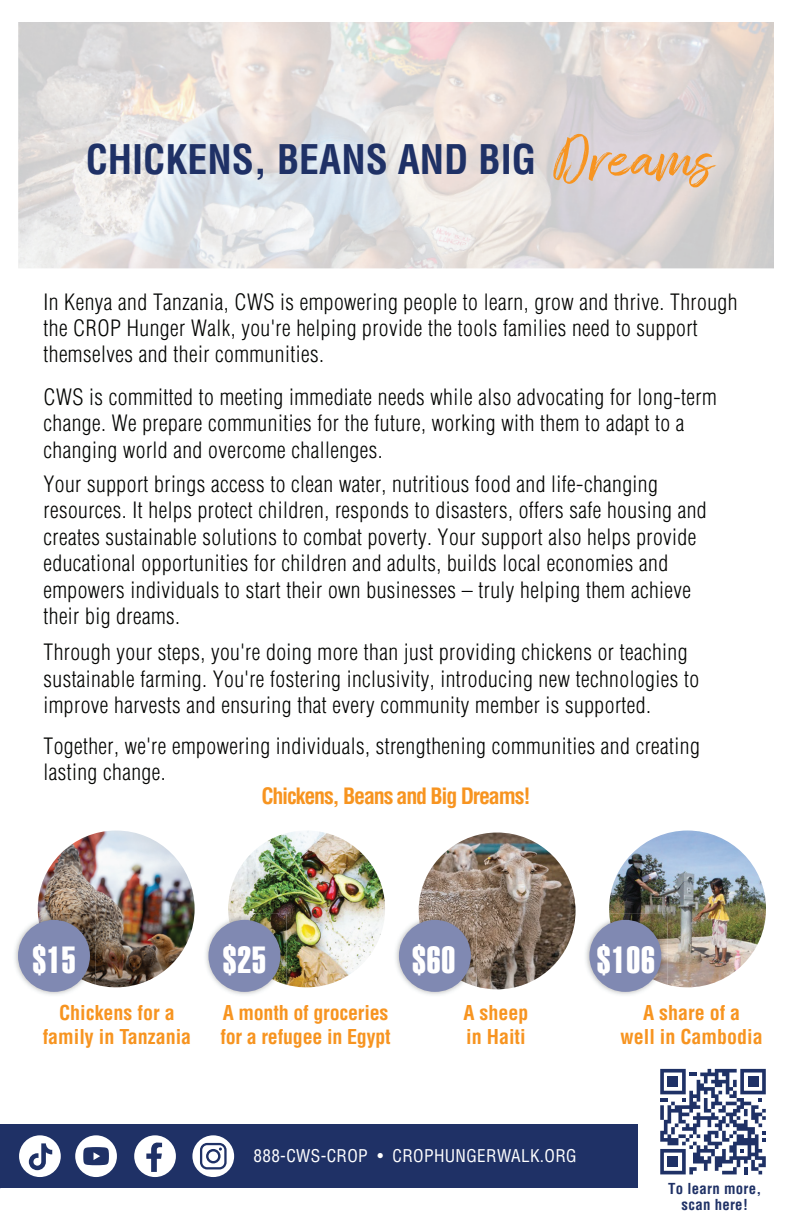
<style>
.page{position:relative;width:792px;height:1224px;background:#fff}
.page>*{position:absolute;margin:0;border:0;box-sizing:border-box;transform-origin:0 0}
.t1{font:700 condensed 39.8px "Helvetica LT Std";color:#1f3166}
.t2{font:37.2px "Helvetica LT Std Extra Comp";letter-spacing:.025em;color:#fff}
.t3{font:300 condensed 22px/26.4px "Helvetica LT Std";letter-spacing:.02em;color:#040503}
.t4{font:700 condensed 22px "Helvetica LT Std";letter-spacing:-.055em;color:#f79420}
.t5{font:700 condensed 20px/24px "Helvetica LT Std";color:#f79420;text-align:center}
.t6{font:condensed 17.2px "Helvetica LT Std";letter-spacing:.02em;color:#fff}
.t7{font:700 condensed 14.8px/16px "Helvetica LT Std";letter-spacing:.02em;color:#1f3166;text-align:center}
.s1{font-family:"Amithen";font-weight:400;font-stretch:normal;font-size:62px;color:#f79420}
</style>
<div class="page">
<img style="left:380px;top:22px;width:394px;height:246px">
<img style="left:18px;top:22px;width:362px;height:246px">
<img style="left:340px;top:259px;width:62px;height:9px">
<img style="left:38px;top:831px;width:157px;height:156px">
<img style="left:14px;top:920px;width:82px;height:75px">
<img style="left:38px;top:914px;width:58px;height:71px">
<div style="left:18px;top:920px;width:72px;height:72px;background:#8089b2;border-radius:50%"></div>
<img style="left:228px;top:831px;width:157px;height:156px">
<img style="left:205px;top:921px;width:81px;height:74px">
<img style="left:228px;top:914px;width:58px;height:71px">
<div style="left:208px;top:920px;width:72px;height:72px;background:#8089b2;border-radius:50%"></div>
<img style="left:419px;top:833px;width:157px;height:156px">
<img style="left:395px;top:914px;width:82px;height:81px">
<img style="left:419px;top:914px;width:58px;height:73px">
<div style="left:399px;top:920px;width:72px;height:72px;background:#8089b2;border-radius:50%"></div>
<img style="left:609px;top:831px;width:157px;height:156px">
<img style="left:585px;top:920px;width:82px;height:75px">
<img style="left:609px;top:914px;width:58px;height:71px">
<div style="left:589px;top:920px;width:72px;height:72px;background:#8089b2;border-radius:50%"></div>
<div style="left:0;top:1124px;width:638px;height:64px;background:#1f3166"></div>
<svg style="left:134px;top:1135px;width:42px;height:42px"></svg>
<svg style="left:192px;top:1135px;width:42px;height:42px"></svg>
<svg style="left:19px;top:1135px;width:42px;height:42px"></svg>
<svg style="left:75px;top:1135px;width:42px;height:42px"></svg>
<svg style="left:660px;top:1069px;width:106px;height:105px"></svg>
<div style="left:668px;top:1076px;width:10px;height:11px;background:#1f3166"></div>
<div style="left:748px;top:1076px;width:11px;height:11px;background:#1f3166"></div>
<div style="left:668px;top:1156px;width:10px;height:11px;background:#1f3166"></div>
<h1 class="t1" style="left:86px;top:134px;width:628px">CHICKENS, BEANS AND BIG <span class="s1">Dreams</span></h1>
<p class="t3" style="left:43px;top:288px;width:696px">In Kenya and Tanzania, CWS is empowering people to learn, grow and thrive. Through the CROP Hunger Walk, you're helping provide the tools families need to support themselves and their communities.</p>
<p class="t3" style="left:43px;top:383px;width:675px">CWS is committed to meeting immediate needs while also advocating for long-term change. We prepare communities for the future, working with them to adapt to a changing world and overcome challenges.</p>
<p class="t3" style="left:43px;top:471px;width:665px">Your support brings access to clean water, nutritious food and life-changing resources. It helps protect children, responds to disasters, offers safe housing and creates sustainable solutions to combat poverty. Your support also helps provide educational opportunities for children and adults, builds local economies and empowers individuals to start their own businesses – truly helping them achieve their big dreams.</p>
<p class="t3" style="left:43px;top:639px;width:657px">Through your steps, you're doing more than just providing chickens or teaching sustainable farming. You're fostering inclusivity, introducing new technologies to improve harvests and ensuring that every community member is supported.</p>
<p class="t3" style="left:43px;top:732px;width:658px">Together, we're empowering individuals, strengthening communities and creating lasting change.</p>
<p class="t4" style="left:261px;top:782px;width:271px">Chickens, Beans and Big Dreams!</p>
<h2 class="t2" style="left:32px;top:937px;width:45px">$15</h2>
<h2 class="t2" style="left:223px;top:937px;width:45px">$25</h2>
<h2 class="t2" style="left:412px;top:937px;width:45px">$60</h2>
<h2 class="t2" style="left:597px;top:937px;width:59px">$106</h2>
<p class="t5" style="left:43px;top:1001px;width:150px">Chickens for a family in Tanzania</p>
<p class="t5" style="left:220px;top:1001px;width:172px;text-align:left">A month of groceries for a refugee in Egypt</p>
<p class="t5" style="left:464px;top:1001px;width:66px;text-align:left">A sheep in Haiti</p>
<p class="t5" style="left:620px;top:1001px;width:144px">A share of a<br>well in Cambodia</p>
<p class="t6" style="left:254px;top:1145px;width:325px">888-CWS-CROP • CROPHUNGERWALK.ORG</p>
<p class="t7" style="left:668px;top:1181px;width:95px">To learn more, scan here!</p>
</div>
